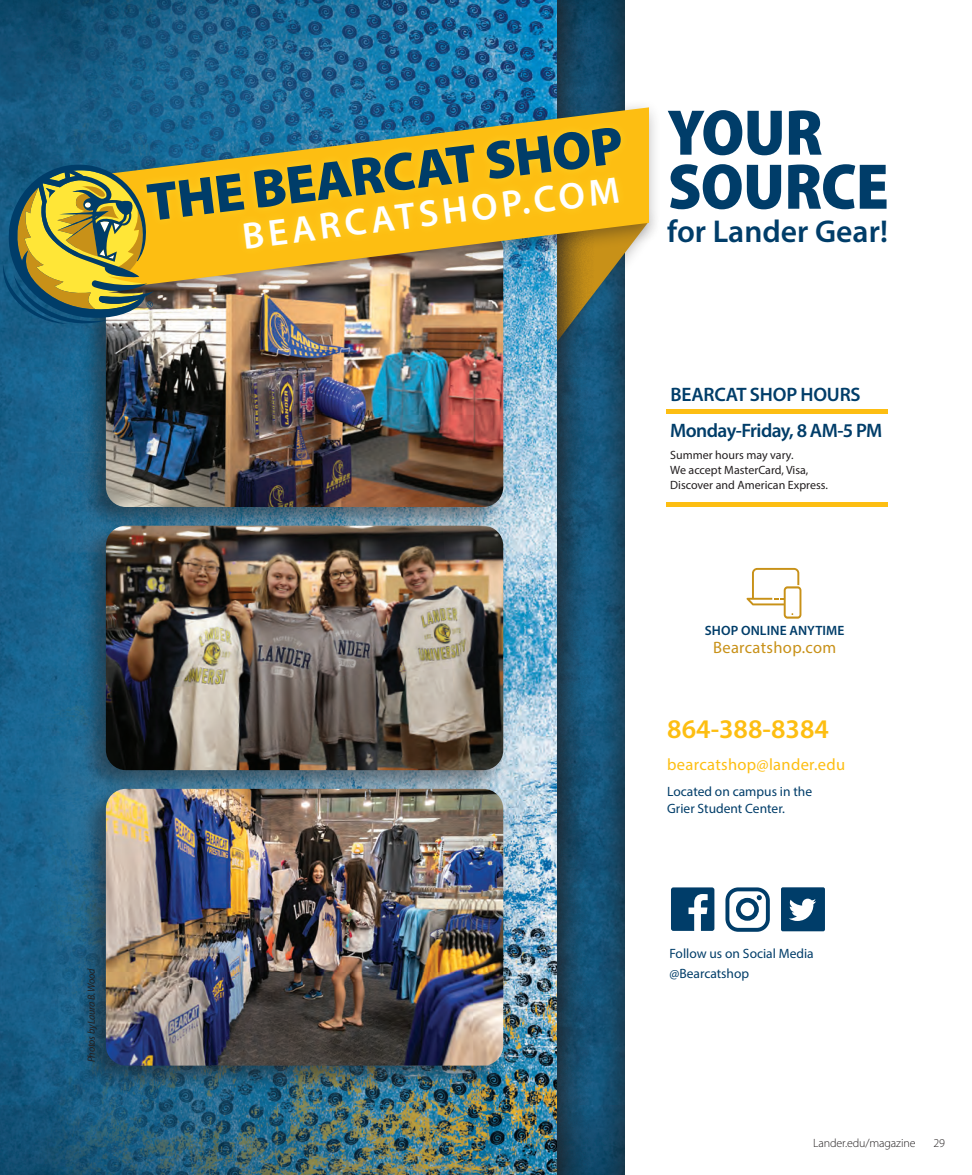
<style>
.page{position:relative;width:972px;height:1175px;background:#fff}
.page>*{position:absolute;margin:0;border:0;box-sizing:border-box;transform-origin:0 0}
.t1{font:900 semi-condensed 65.1px/54px "Myriad Pro";letter-spacing:-.01em;color:#003d69}
.t2{font:900 54px "Myriad Pro";color:#003d69}
.t3{font:600 37.5px "Myriad Pro";color:#fff}
.t4{font:600 31.65px "Myriad Pro";color:#003d69}
.t5{font:600 27px "Myriad Pro";color:#fdbe12}
.t6{font:600 19.5px "Myriad Pro";letter-spacing:-.025em;color:#003d69}
.t7{font:16.5px "Myriad Pro";letter-spacing:.02em;color:#fdbe12}
.Sub_Head_1{font:16.5px "Myriad Pro";letter-spacing:.02em;color:#c89118}
.t8{font:13.5px/16.5px "Myriad Pro";color:#003d69}
.Sub_Head_1-2{font:600 13.5px "Myriad Pro";letter-spacing:.01em;color:#003d69}
.t9{font:12px/15px "Myriad Pro";color:#231f20}
.t10{font:300 12px "Myriad Pro";letter-spacing:-.01em;color:#231f20}
.t11{font:italic 10.5px "Myriad Pro";letter-spacing:-.03em;color:#231f20}
</style>
<div class="page">
<div style="left:592px;top:0;width:380px;height:1174px;background:#231f20;opacity:.65"></div>
<div style="left:625px;top:0;width:347px;height:1174px;background:#fff"></div>
<div style="left:533px;top:207px;width:129px;height:151px;background:#231f20;opacity:.4"></div>
<svg style="left:595px;top:313px;width:54px;height:33px"></svg>
<div style="left:0;top:0;width:595px;height:1174px;background:#231f20;opacity:.95"></div>
<img style="left:0;top:0;width:558px;height:1174px">
<div style="left:78px;top:223px;width:432px;height:311px;background:#231f20;opacity:.5"></div>
<img style="left:106px;top:313px;width:397px;height:194px">
<div style="left:78px;top:519px;width:432px;height:279px;background:#231f20;opacity:.5"></div>
<img style="left:106px;top:525px;width:397px;height:245px">
<div style="left:78px;top:782px;width:432px;height:311px;background:#231f20;opacity:.5"></div>
<img style="left:106px;top:789px;width:397px;height:276px">
<div style="left:59px;top:99px;width:602px;height:214px;background:#231f20;opacity:.4"></div>
<img style="left:78px;top:107px;width:571px;height:186px">
<svg style="left:136px;top:116px;width:503px;height:155px;background:#ccae35"></svg>
<div style="left:666px;top:409px;width:222px;height:5px;background:#fdbe12"></div>
<div style="left:666px;top:502px;width:222px;height:5px;background:#fdbe12"></div>
<div style="left:736px;top:898px;width:23px;height:22px;border:5px solid #003d69;border-radius:50%"></div>
<svg style="left:757px;top:895px;width:5px;height:5px"></svg>
<div style="left:725px;top:887px;width:45px;height:44px;border:4px solid #003d69;border-radius:11px"></div>
<svg style="left:671px;top:887px;width:43px;height:44px"></svg>
<svg style="left:746px;top:568px;width:55px;height:50px"></svg>
<svg style="left:781px;top:887px;width:44px;height:44px"></svg>
<svg style="left:2px;top:163px;width:152px;height:162px;background:#858e50"></svg>
<p class="t2" style="left:143px;top:167px;width:481px;rotate:-7deg">THE BEARCAT SHOP</p>
<p class="t3" style="left:240px;top:212px;width:381px;rotate:-7deg">BEARCATSHOP.COM</p>
<p class="t1" style="left:668px;top:103px;width:223px">YOUR<br>SOURCE</p>
<p class="t4" style="left:667px;top:211px;width:222px">for Lander Gear!</p>
<p class="t11" style="left:85px;top:1062px;width:95px;rotate:-90deg">Photos by Laura B. Wood</p>
<p class="t6" style="left:670px;top:382px;width:192px">BEARCAT SHOP HOURS</p>
<p class="t6" style="left:670px;top:418px;width:214px">Monday-Friday, 8 AM-5 PM</p>
<p class="t9" style="left:670px;top:447px;width:159px">Summer hours may vary.<br>We accept MasterCard, Visa,<br>Discover and American Express.</p>
<p class="Sub_Head_1-2" style="left:705px;top:622px;width:141px">SHOP ONLINE ANYTIME</p>
<p class="Sub_Head_1" style="left:713px;top:637px;width:125px">Bearcatshop.com</p>
<p class="t5" style="left:667px;top:712px;width:163px">864-388-8384</p>
<p class="t7" style="left:667px;top:754px;width:179px">bearcatshop@lander.edu</p>
<p class="t8" style="left:667px;top:783px;width:146px">Located on campus in the<br>Grier Student Center.</p>
<p class="t8" style="left:669px;top:945px;width:146px">Follow us on Social Media</p>
<p class="t8" style="left:669px;top:964px;width:81px">@Bearcatshop</p>
<p class="t10" style="left:813px;top:1136px;width:104px">Lander.edu/magazine</p>
<p class="t10" style="left:933px;top:1136px;width:13px">29</p>
</div>
